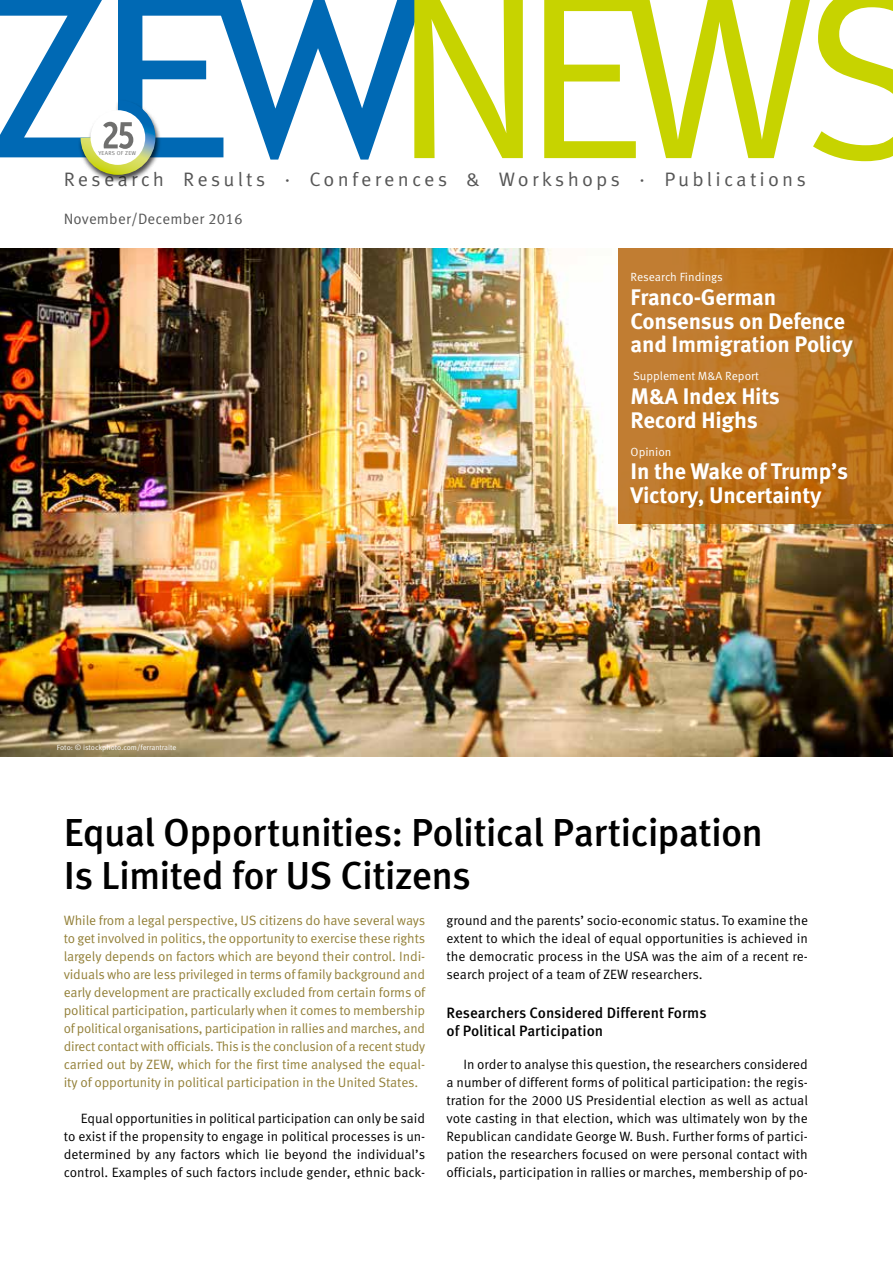
<style>
.page{position:relative;width:893px;height:1263px;background:#fff}
.page>*{position:absolute;margin:0;border:0;box-sizing:border-box;transform-origin:0 0}
.t1{font:500 39px/43.5px "Meta Pro";letter-spacing:-.02em;color:#000}
.t2{font:700 22.5px/23.7px "Meta Pro";letter-spacing:-.01em;color:#fff}
.t3{font:19.5px "Meta Pro";letter-spacing:.16em;color:#565656}
.t4{font:500 15px/18px "Meta Pro";color:#000}
.t5{font:15px "Meta Pro";letter-spacing:.01em;color:#565656}
.t6{font:13.5px/18px "Meta Pro";color:#000;text-align:justify}
.t7{font:13.5px/18px "Meta Pro";letter-spacing:-.01em;color:#94813a;text-align:justify}
.t8{font:11.85px "Meta Pro";color:#fff}
.t9{font:7.5px "Meta Pro";color:#fff}
.t10{font:5.7px "Meta Pro";letter-spacing:.05em;color:#6f6f6e}
</style>
<div class="page">
<svg style="left:427px;top:0;width:383px;height:158px"></svg>
<svg style="left:813px;top:0;width:80px;height:161px"></svg>
<img style="left:0;top:249px;width:893px;height:508px">
<svg style="left:618px;top:249px;width:275px;height:275px;background:#bb7320"></svg>
<div style="left:78px;top:100px;width:84px;height:83px;background:#000;opacity:.7"></div>
<svg style="left:0;top:0;width:427px;height:175px"></svg>
<p class="t10" style="left:98px;top:149px;width:39px">YEARS OF ZEW</p>
<h3 class="t3" style="left:64px;top:167px;width:744px">Research Results · Conferences &amp; Workshops · Publications</h3>
<p class="t5" style="left:64px;top:209px;width:180px">November/December 2016</p>
<p class="t9" style="left:57px;top:742px;width:121px">Foto: © istockphoto.com/ferrantraite</p>
<p class="t8" style="left:631px;top:269px;width:94px">Research Findings</p>
<h2 class="t2" style="left:631px;top:286px;width:224px">Franco-German<br>Consensus on Defence and Immigration Policy</h2>
<p class="t8" style="left:633px;top:369px;width:127px">Supplement M&amp;A Report</p>
<h2 class="t2" style="left:631px;top:385px;width:151px">M&amp;A Index Hits<br>Record Highs</h2>
<p class="t8" style="left:631px;top:444px;width:42px">Opinion</p>
<h2 class="t2" style="left:631px;top:460px;width:219px">In the Wake of Trump’s<br>Victory, Uncertainty</h2>
<h1 class="t1" style="left:64px;top:812px;width:701px">Equal Opportunities: Political Participation<br>Is Limited for US Citizens</h1>
<p class="t7" style="left:64px;top:912px;width:363px">While from a legal perspective, US citizens do have several ways to get involved in politics, the opportunity to exercise these rights largely depends on factors which are beyond their control. Indi&shy;viduals who are less privileged in terms of family background and early development are practically excluded from certain forms of political participation, particularly when it comes to membership of political organisations, participation in rallies and marches, and direct contact with officials. This is the conclusion of a recent study carried out by ZEW, which for the first time analysed the equal&shy;ity of opportunity in political participation in the United States.</p>
<p class="t6" style="left:64px;top:1110px;width:363px;text-indent:17px">Equal opportunities in political participation can only be said to exist if the propensity to engage in political processes is un&shy;determined by any factors which lie beyond the individual’s control. Examples of such factors include gender, ethnic back-</p>
<p class="t6" style="left:446px;top:912px;width:363px">ground and the parents’ socio-economic status. To examine the extent to which the ideal of equal opportunities is achieved in the democratic process in the USA was the aim of a recent re&shy;search project of a team of ZEW researchers.</p>
<p class="t4" style="left:446px;top:1005px;width:262px">Researchers Considered Different Forms of Political Participation</p>
<p class="t6" style="left:446px;top:1056px;width:363px;text-indent:17px">In order to analyse this question, the researchers considered a number of different forms of political participation: the regis&shy;tration for the 2000 US Presidential election as well as actual vote casting in that election, which was ultimately won by the Republican candidate George W. Bush. Further forms of partici&shy;pation the researchers focused on were personal contact with officials, participation in rallies or marches, membership of po-</p>
</div>
